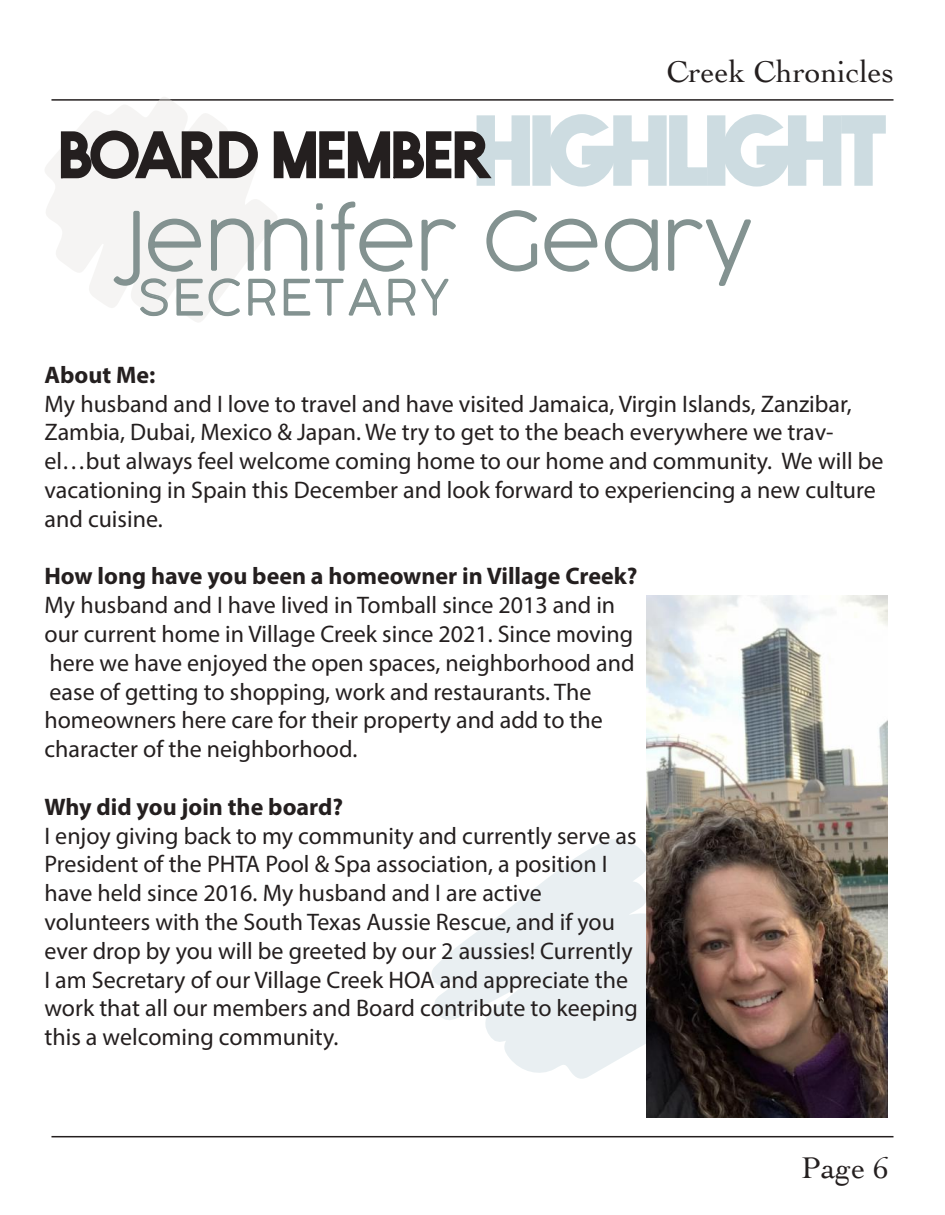
<style>
.page{position:relative;width:945px;height:1215px;background:#fff}
.page>*{position:absolute;margin:0;border:0;box-sizing:border-box;transform-origin:0 0}
.t1{font:200 78.6px "COCOGOOSE";color:#849291}
.t2{font:62.85px "Brooklyn";letter-spacing:-.01em;color:#241f1f}
.t3{font:200 47.55px "COCOGOOSE";letter-spacing:.075em;color:#849291}
.t4{font:31.5px "Cochin";color:#241f1f}
.t5{font:24px/28.8px "Myriad Pro";color:#241f1f}
.t6{font:700 24px "Myriad Pro";color:#241f1f}
.s1{font-size:88.05px;color:#90b2bd}
</style>
<div class="page">
<hr style="left:51px;top:1136px;width:843px;height:1px;background:#241f1f">
<hr style="left:51px;top:99px;width:843px;height:2px;background:#241f1f">
<svg style="left:45px;top:97px;width:233px;height:211px;fill:#f5f4f3"></svg>
<svg style="left:486px;top:210px;width:52px;height:62px"></svg>
<svg style="left:544px;top:218px;width:54px;height:54px"></svg>
<svg style="left:604px;top:218px;width:54px;height:54px"></svg>
<svg style="left:668px;top:219px;width:83px;height:67px"></svg>
<svg style="left:112px;top:200px;width:344px;height:122px"></svg>
<svg style="left:431px;top:839px;width:216px;height:240px"></svg>
<svg style="left:543px;top:114px;width:164px;height:73px"></svg>
<svg style="left:718px;top:114px;width:168px;height:73px"></svg>
<svg style="left:59px;top:129px;width:200px;height:51px"></svg>
<svg style="left:272px;top:111px;width:262px;height:79px"></svg>
<img style="left:647px;top:595px;width:241px;height:523px">
<h3 class="t4" style="left:666px;top:50px;width:229px">Creek Chronicles</h3>
<h2 class="t2" style="left:59px;top:126px;width:828px">BOARD MEMBER<span class="s1">HIGHLIGHT</span></h2>
<h1 class="t1" style="left:128px;top:187px;width:625px">Jennifer Geary</h1>
<h3 class="t3" style="left:139px;top:265px;width:312px">SECRETARY</h3>
<p class="t6" style="left:44px;top:359px;width:112px">About Me:</p>
<p class="t5" style="left:44px;top:389px;width:840px">My husband and I love to travel and have visited Jamaica, Virgin Islands, Zanzibar, Zambia, Dubai, Mexico &amp; Japan. We try to get to the beach everywhere we trav&shy;el…but always feel welcome coming home to our home and community. We will be vacationing in Spain this December and look forward to experiencing a new culture and cuisine.</p>
<p class="t6" style="left:44px;top:561px;width:595px">How long have you been a homeowner in Village Creek?</p>
<p class="t5" style="left:44px;top:590px;width:592px">My husband and I have lived in Tomball since 2013 and in our current home in Village Creek since 2021. Since moving here we have enjoyed the open spaces, neighborhood and ease of getting to shopping, work and restaurants. The homeowners here care for their property and add to the character of the neighborhood.</p>
<p class="t6" style="left:44px;top:791px;width:300px">Why did you join the board?</p>
<p class="t5" style="left:44px;top:821px;width:595px">I enjoy giving back to my community and currently serve as President of the PHTA Pool &amp; Spa association, a position I have held since 2016. My husband and I are active volunteers with the South Texas Aussie Rescue, and if you ever drop by you will be greeted by our 2 aussies! Currently I am Secretary of our Village Creek HOA and appreciate the work that all our members and Board contribute to keeping this a welcoming community.</p>
<h3 class="t4" style="left:801px;top:1147px;width:89px">Page 6</h3>
</div>
